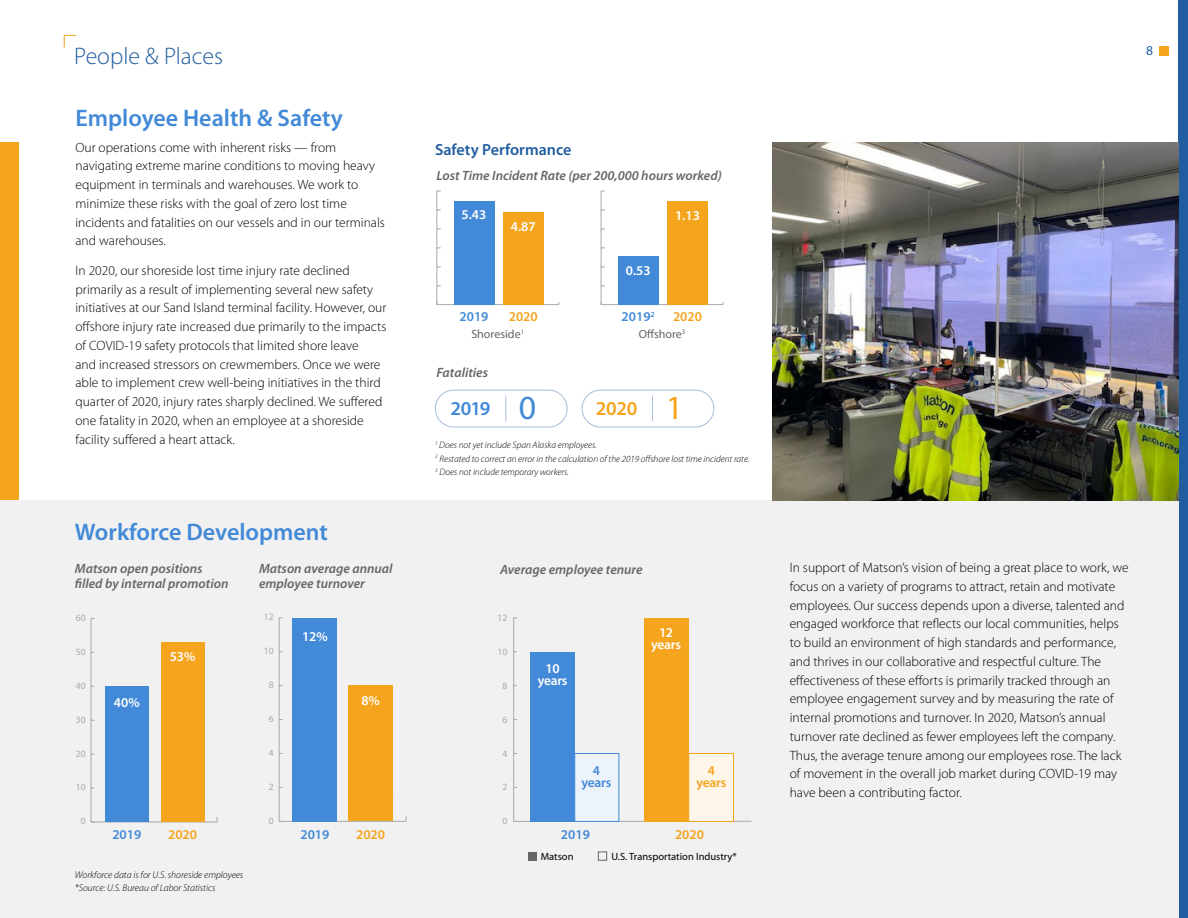
<style>
.page{position:relative;width:1188px;height:918px;background:#fff}
.page>*{position:absolute;margin:0;border:0;box-sizing:border-box;transform-origin:0 0}
.t1{font:600 24px "Myriad Pro";color:#4289d7}
.t2{font:300 24px "Myriad Pro";color:#205da0}
.t3{font:600 19.8px "Myriad Pro";color:#4289d7}
.t4{font:600 19.8px "Myriad Pro";color:#f4a41d}
.t5{font:600 16.2px "Myriad Pro";color:#205da0}
.t6{font:300 13.5px/18.8px "Myriad Pro";color:#000}
.t7{font:italic 600 13.5px/15px "Myriad Pro";color:#686565}
.t8{font:600 13.5px/12px "Myriad Pro";letter-spacing:-.02em;color:#fff;text-align:center}
.t9{font:600 13.5px/12px "Myriad Pro";color:#4289d7;text-align:center}
.t10{font:600 13.5px/12px "Myriad Pro";color:#f4a41d;text-align:center}
.t11{font:13.5px "Myriad Pro";color:#205da0}
.t12{font:12px "Myriad Pro";color:#686565}
.t13{font:10.5px "Myriad Pro";color:#000}
.t14{font:italic 300 9.75px/13.5px "Myriad Pro";color:#000}
.t15{font:9.6px "Myriad Pro";color:#a7a9ac}
.t16{font:italic 300 9.3px/13.8px "Myriad Pro";color:#000}
.s1{font-weight:400;font-size:33.9px}
</style>
<div class="page">
<div style="left:1160px;top:46px;width:9px;height:10px;background:#f4a41d"></div>
<div style="left:1178px;top:0;width:10px;height:918px;background:#205da0"></div>
<div style="left:0;top:500px;width:1178px;height:418px;background:#f1f1f2"></div>
<svg style="left:64px;top:35px;width:12px;height:12px"></svg>
<hr style="left:437px;top:304px;width:122px;height:1px;background:#a7a9ac">
<hr style="left:437px;top:191px;width:1px;height:114px;background:#a7a9ac">
<div style="left:503px;top:213px;width:41px;height:92px;background:#f4a41d"></div>
<div style="left:454px;top:202px;width:40px;height:103px;background:#4289d7"></div>
<hr style="left:601px;top:304px;width:122px;height:1px;background:#a7a9ac">
<hr style="left:601px;top:191px;width:1px;height:114px;background:#a7a9ac">
<div style="left:667px;top:202px;width:41px;height:103px;background:#f4a41d"></div>
<div style="left:618px;top:256px;width:41px;height:49px;background:#4289d7"></div>
<svg style="left:506px;top:396px;width:1px;height:25px"></svg>
<div style="left:435px;top:390px;width:132px;height:37px;border:1px solid #a6bed9;border-radius:18px"></div>
<svg style="left:652px;top:396px;width:1px;height:25px"></svg>
<div style="left:582px;top:390px;width:132px;height:37px;border:1px solid #a6bed9;border-radius:18px"></div>
<img style="left:773px;top:142px;width:405px;height:358px">
<hr style="left:91px;top:618px;width:1px;height:204px;background:#a7a9ac">
<hr style="left:91px;top:822px;width:126px;height:1px;background:#a7a9ac">
<div style="left:161px;top:642px;width:43px;height:180px;background:#f4a41d"></div>
<div style="left:105px;top:686px;width:44px;height:136px;background:#4289d7"></div>
<hr style="left:513px;top:618px;width:1px;height:203px;background:#a7a9ac">
<hr style="left:279px;top:618px;width:1px;height:203px;background:#a7a9ac">
<hr style="left:279px;top:821px;width:127px;height:1px;background:#a7a9ac">
<div style="left:348px;top:685px;width:44px;height:136px;background:#f4a41d"></div>
<div style="left:293px;top:618px;width:44px;height:203px;background:#4289d7"></div>
<hr style="left:514px;top:821px;width:237px;height:1px;background:#a7a9ac">
<div style="left:528px;top:852px;width:8px;height:9px;background:#686565"></div>
<div style="left:598px;top:852px;width:9px;height:9px;background:#f0f0f0;border:1px solid #686565"></div>
<div style="left:644px;top:618px;width:45px;height:203px;background:#f4a41d"></div>
<div style="left:531px;top:652px;width:44px;height:169px;background:#4289d7"></div>
<div style="left:688px;top:753px;width:46px;height:69px;background:#fef6e8;border:1px solid #f4a41d"></div>
<div style="left:574px;top:753px;width:45px;height:69px;background:#ecf3fb;border:1px solid #4289d7"></div>
<div style="left:0;top:142px;width:19px;height:358px;background:#f4a41d"></div>
<h1 class="t2" style="left:74px;top:42px;width:150px">People &amp; Places</h1>
<p class="t11" style="left:1146px;top:43px;width:8px">8</p>
<h1 class="t1" style="left:75px;top:105px;width:269px">Employee Health &amp; Safety</h1>
<p class="t6" style="left:75px;top:138px;width:311px">Our operations come with inherent risks — from navigating extreme marine conditions to moving heavy equipment in terminals and warehouses. We work to minimize these risks with the goal of zero lost time incidents and fatalities on our vessels and in our terminals and warehouses.</p>
<p class="t6" style="left:75px;top:261px;width:312px">In 2020, our shoreside lost time injury rate declined primarily as a result of implementing several new safety initiatives at our Sand Island terminal facility. However, our offshore injury rate increased due primarily to the impacts of COVID-19 safety protocols that limited shore leave<br>and increased stressors on crewmembers. Once we were able to implement crew well-being initiatives in the third quarter of 2020, injury rates sharply declined. We suffered one fatality in 2020, when an employee at a shoreside facility suffered a heart attack.</p>
<p class="t5" style="left:435px;top:140px;width:138px">Safety Performance</p>
<p class="t7" style="left:436px;top:168px;width:287px">Lost Time Incident Rate (per 200,000 hours worked)</p>
<p class="t8" style="left:462px;top:209px;width:26px">5.43</p>
<p class="t8" style="left:511px;top:221px;width:26px">4.87</p>
<p class="t8" style="left:626px;top:264px;width:26px">0.53</p>
<p class="t8" style="left:675px;top:210px;width:26px">1.13</p>
<p class="t9" style="left:460px;top:311px;width:30px">2019</p>
<p class="t10" style="left:509px;top:311px;width:30px">2020</p>
<p class="t9" style="left:622px;top:311px;width:35px">2019<sup>2</sup></p>
<p class="t10" style="left:673px;top:311px;width:30px">2020</p>
<p class="t12" style="left:471px;top:328px;width:54px">Shoreside<sup>1</sup></p>
<p class="t12" style="left:639px;top:328px;width:48px">Offshore<sup>3</sup></p>
<p class="t7" style="left:436px;top:365px;width:53px">Fatalities</p>
<h2 class="t3" style="left:450px;top:397px;width:87px">2019 <span class="s1">0</span></h2>
<h2 class="t4" style="left:596px;top:397px;width:89px">2020 <span class="s1">1</span></h2>
<p class="t16" style="left:435px;top:438px;width:316px"><sup>1</sup> Does not yet include Span Alaska employees.<br><sup>2</sup> Restated to correct an error in the calculation of the 2019 offshore lost time incident rate.<br><sup>3</sup> Does not include temporary workers.</p>
<h1 class="t1" style="left:75px;top:519px;width:254px">Workforce Development</h1>
<p class="t7" style="left:75px;top:561px;width:155px">Matson open positions filled by internal promotion</p>
<p class="t7" style="left:259px;top:561px;width:135px">Matson average annual employee turnover</p>
<p class="t15" style="left:76px;top:612px;width:11px">60</p>
<p class="t15" style="left:264px;top:612px;width:11px">12</p>
<p class="t8" style="left:302px;top:630px;width:27px">12%</p>
<p class="t15" style="left:76px;top:646px;width:11px">50</p>
<p class="t8" style="left:170px;top:651px;width:27px">53%</p>
<p class="t15" style="left:264px;top:646px;width:11px">10</p>
<p class="t15" style="left:76px;top:680px;width:11px">40</p>
<p class="t15" style="left:269px;top:680px;width:6px">8</p>
<p class="t8" style="left:114px;top:696px;width:27px">40%</p>
<p class="t8" style="left:361px;top:695px;width:20px">8%</p>
<p class="t15" style="left:76px;top:714px;width:11px">30</p>
<p class="t15" style="left:269px;top:714px;width:6px">6</p>
<p class="t15" style="left:76px;top:748px;width:11px">20</p>
<p class="t15" style="left:269px;top:747px;width:6px">4</p>
<p class="t15" style="left:76px;top:782px;width:11px">10</p>
<p class="t15" style="left:269px;top:781px;width:6px">2</p>
<p class="t7" style="left:500px;top:562px;width:144px">Average employee tenure</p>
<p class="t15" style="left:498px;top:612px;width:11px">12</p>
<p class="t15" style="left:498px;top:646px;width:11px">10</p>
<p class="t15" style="left:502px;top:680px;width:6px">8</p>
<p class="t15" style="left:502px;top:714px;width:6px">6</p>
<p class="t15" style="left:502px;top:748px;width:6px">4</p>
<p class="t15" style="left:502px;top:782px;width:6px">2</p>
<p class="t8" style="left:538px;top:663px;width:31px">10 years</p>
<p class="t8" style="left:651px;top:627px;width:31px">12 years</p>
<p class="t9" style="left:582px;top:765px;width:31px">4 years</p>
<p class="t10" style="left:697px;top:765px;width:31px">4 years</p>
<p class="t6" style="left:790px;top:559px;width:340px">In support of Matson’s vision of being a great place to work, we focus on a variety of programs to attract, retain and motivate employees. Our success depends upon a diverse, talented and engaged workforce that reflects our local communities, helps to build an environment of high standards and performance, and thrives in our collaborative and respectful culture. The effectiveness of these efforts is primarily tracked through an employee engagement survey and by measuring the rate of internal promotions and turnover. In 2020, Matson’s annual turnover rate declined as fewer employees left the company.<br>Thus, the average tenure among our employees rose. The lack of movement in the overall job market during COVID-19 may have been a contributing factor.</p>
<p class="t15" style="left:81px;top:816px;width:6px">0</p>
<p class="t15" style="left:269px;top:815px;width:6px">0</p>
<p class="t15" style="left:502px;top:816px;width:6px">0</p>
<p class="t9" style="left:112px;top:829px;width:30px">2019</p>
<p class="t10" style="left:168px;top:829px;width:30px">2020</p>
<p class="t9" style="left:300px;top:829px;width:30px">2019</p>
<p class="t10" style="left:356px;top:829px;width:30px">2020</p>
<p class="t9" style="left:561px;top:829px;width:30px">2019</p>
<p class="t10" style="left:675px;top:829px;width:30px">2020</p>
<p class="t13" style="left:541px;top:851px;width:34px">Matson</p>
<p class="t13" style="left:611px;top:851px;width:127px">U.S. Transportation Industry*</p>
<p class="t14" style="left:75px;top:868px;width:170px">Workforce data is for U.S. shoreside employees *Source: U.S. Bureau of Labor Statistics</p>
</div>
